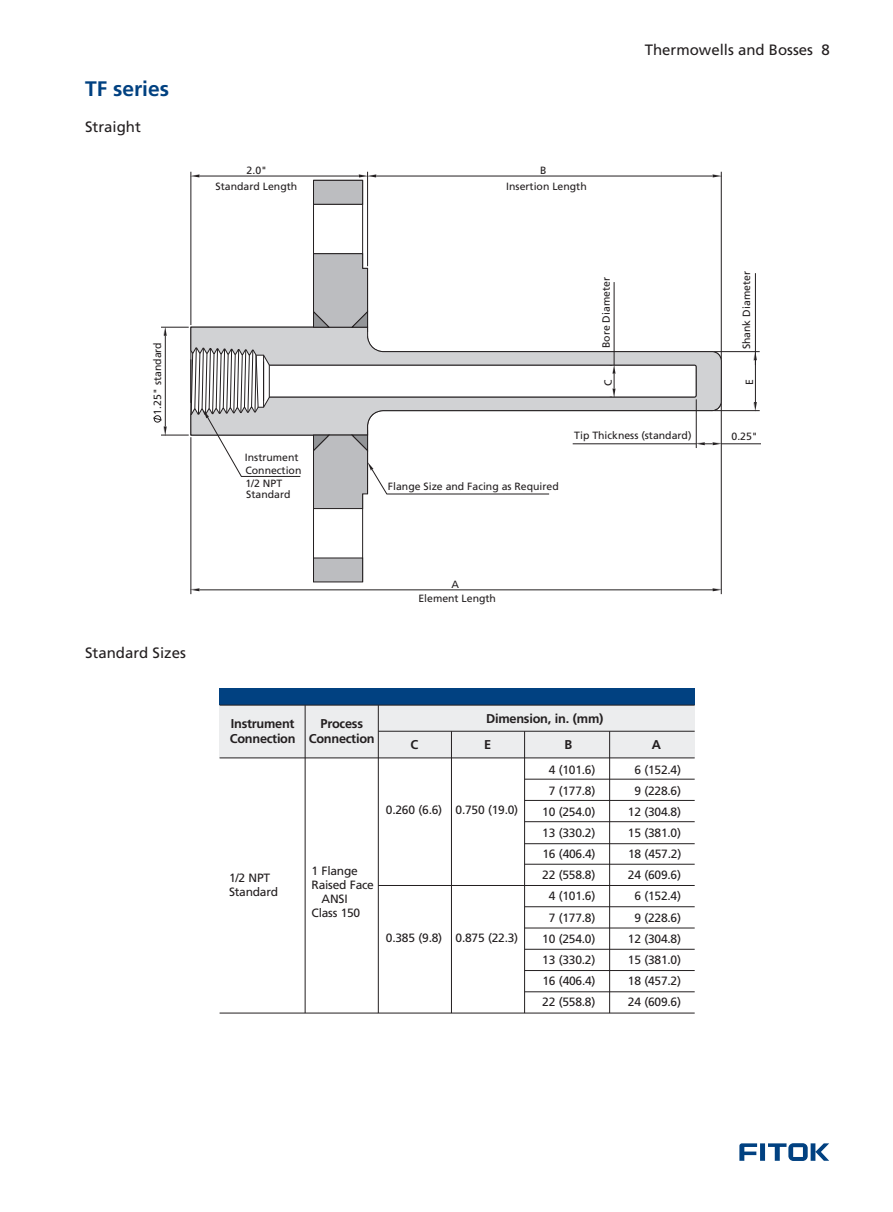
<style>
.page{position:relative;width:893px;height:1212px;background:#fff}
.page>*{position:absolute;margin:0;border:0;box-sizing:border-box;transform-origin:0 0}
.t1{font:300 21px "Frutiger CE";color:#014181}
.t2{font:15px "Frutiger CE";color:#231f20}
.t3{font:300 12.75px/15.1px "Frutiger CE";letter-spacing:-.02em;color:#231f20}
.t4{font:12px/21.1px "Frutiger CE";letter-spacing:-.02em;color:#231f20;text-align:center}
.t5{font:10.5px/11.1px "Frutiger CE";color:#231f20}
</style>
<div class="page">
<div style="left:220px;top:688px;width:475px;height:17px;background:#014181"></div>
<div style="left:220px;top:705px;width:475px;height:53px;background:#ecedee"></div>
<hr style="left:220px;top:757px;width:475px;height:1px;background:#231f20">
<hr style="left:525px;top:779px;width:170px;height:1px;background:#231f20">
<hr style="left:525px;top:800px;width:170px;height:1px;background:#231f20">
<hr style="left:525px;top:821px;width:170px;height:1px;background:#231f20">
<hr style="left:525px;top:864px;width:170px;height:1px;background:#231f20">
<hr style="left:378px;top:885px;width:317px;height:1px;background:#231f20">
<hr style="left:525px;top:906px;width:170px;height:1px;background:#231f20">
<hr style="left:525px;top:928px;width:170px;height:1px;background:#231f20">
<hr style="left:525px;top:949px;width:170px;height:1px;background:#231f20">
<hr style="left:525px;top:970px;width:170px;height:1px;background:#231f20">
<hr style="left:525px;top:991px;width:170px;height:1px;background:#231f20">
<hr style="left:220px;top:1013px;width:475px;height:1px;background:#231f20">
<hr style="left:220px;top:705px;width:475px;height:1px;background:#231f20">
<hr style="left:305px;top:705px;width:1px;height:308px;background:#231f20">
<hr style="left:378px;top:705px;width:1px;height:308px;background:#231f20">
<hr style="left:451px;top:731px;width:1px;height:282px;background:#231f20">
<hr style="left:609px;top:731px;width:1px;height:282px;background:#231f20">
<hr style="left:524px;top:731px;width:1px;height:282px;background:#231f20">
<hr style="left:378px;top:731px;width:317px;height:1px;background:#231f20">
<hr style="left:525px;top:843px;width:170px;height:1px;background:#231f20">
<hr style="left:721px;top:403px;width:1px;height:191px;background:#231f20">
<hr style="left:721px;top:443px;width:40px;height:1px;background:#231f20">
<hr style="left:165px;top:336px;width:1px;height:90px;background:#231f20">
<hr style="left:191px;top:437px;width:1px;height:157px;background:#231f20">
<hr style="left:199px;top:590px;width:515px;height:1px;background:#231f20">
<svg style="left:713px;top:588px;width:8px;height:3px"></svg>
<hr style="left:714px;top:351px;width:46px;height:1px;background:#231f20">
<hr style="left:714px;top:410px;width:46px;height:1px;background:#231f20">
<hr style="left:755px;top:360px;width:1px;height:42px;background:#231f20">
<svg style="left:754px;top:352px;width:3px;height:8px"></svg>
<hr style="left:755px;top:273px;width:1px;height:92px;background:#231f20">
<svg style="left:697px;top:442px;width:25px;height:3px"></svg>
<svg style="left:161px;top:327px;width:28px;height:9px"></svg>
<svg style="left:190px;top:588px;width:9px;height:3px"></svg>
<svg style="left:754px;top:402px;width:3px;height:9px"></svg>
<hr style="left:313px;top:435px;width:1px;height:147px;background:#231f20">
<hr style="left:362px;top:494px;width:1px;height:88px;background:#231f20">
<hr style="left:191px;top:435px;width:177px;height:1px;background:#231f20">
<svg style="left:190px;top:171px;width:532px;height:264px"></svg>
<svg style="left:313px;top:253px;width:55px;height:75px;background:#aeafb2"></svg>
<svg style="left:313px;top:410px;width:236px;height:99px"></svg>
<div style="left:313px;top:558px;width:50px;height:24px;background:#bcbdc0;border:1px solid #231f20"></div>
<div style="left:313px;top:180px;width:50px;height:24px;background:#bcbdc0;border:1px solid #231f20"></div>
<hr style="left:614px;top:282px;width:1px;height:83px;background:#231f20">
<svg style="left:153px;top:347px;width:148px;height:130px"></svg>
<hr style="left:696px;top:399px;width:1px;height:49px;background:#231f20">
<svg style="left:739px;top:1143px;width:90px;height:18px"></svg>
<hr style="left:573px;top:443px;width:123px;height:1px;background:#231f20">
<h1 class="t1" style="left:85px;top:81px;width:86px">TF series</h1>
<p class="t2" style="left:85px;top:121px;width:57px">Straight</p>
<p class="t5" style="left:247px;top:165px;width:22px">2.0"</p>
<p class="t5" style="left:216px;top:182px;width:83px">Standard Length</p>
<p class="t5" style="left:153px;top:414px;width:74px;rotate:-90deg">1.25 standard</p>
<p class="t5" style="left:153px;top:394px;width:7px;rotate:-90deg">"</p>
<p class="t5" style="left:245px;top:451px;width:58px;line-height:13px">Instrument<br>Connection</p>
<p class="t5" style="left:245px;top:478px;width:47px">1/2 NPT<br>Standard</p>
<p class="t2" style="left:645px;top:44px;width:187px">Thermowells and Bosses 8</p>
<p class="t5" style="left:540px;top:165px;width:8px">B</p>
<p class="t5" style="left:506px;top:181px;width:82px">Insertion Length</p>
<p class="t5" style="left:601px;top:348px;width:73px;rotate:-90deg">Bore Diameter</p>
<p class="t5" style="left:742px;top:349px;width:80px;rotate:-90deg">Shank Diameter</p>
<p class="t5" style="left:603px;top:385px;width:8px;rotate:-90deg">C</p>
<p class="t5" style="left:745px;top:385px;width:7px;rotate:-90deg">E</p>
<p class="t5" style="left:574px;top:431px;width:119px">Tip Thickness (standard)</p>
<p class="t5" style="left:731px;top:432px;width:28px">0.25"</p>
<p class="t5" style="left:388px;top:482px;width:172px">Flange Size and Facing as Required</p>
<p class="t2" style="left:85px;top:647px;width:102px">Standard Sizes</p>
<p class="t5" style="left:451px;top:579px;width:9px">A</p>
<p class="t5" style="left:418px;top:593px;width:79px">Element Length</p>
<p class="t3" style="left:230px;top:717px;width:67px">Instrument<br>Connection</p>
<p class="t4" style="left:229px;top:872px;width:51px;line-height:13.8px;text-align:left">1/2 NPT<br>Standard</p>
<p class="t3" style="left:309px;top:717px;width:67px;text-align:center">Process<br>Connection</p>
<p class="t3" style="left:411px;top:738px;width:9px">C</p>
<p class="t4" style="left:386px;top:800px;width:58px">0.260 (6.6)</p>
<p class="t4" style="left:312px;top:861px;width:48px">1 Flange</p>
<p class="t4" style="left:312px;top:875px;width:64px">Raised Face</p>
<p class="t4" style="left:322px;top:889px;width:28px">ANSI</p>
<p class="t4" style="left:312px;top:903px;width:50px">Class 150</p>
<p class="t4" style="left:386px;top:928px;width:58px">0.385 (9.8)</p>
<p class="t3" style="left:486px;top:712px;width:119px">Dimension, in. (mm)</p>
<p class="t3" style="left:484px;top:738px;width:9px">E</p>
<p class="t3" style="left:565px;top:738px;width:9px">B</p>
<p class="t3" style="left:652px;top:738px;width:11px">A</p>
<p class="t4" style="left:542px;top:760px;width:55px">4 (101.6)<br>7 (177.8)<br>10 (254.0)<br>13 (330.2)<br>16 (406.4)<br>22 (558.8)<br>4 (101.6)<br>7 (177.8)<br>10 (254.0)<br>13 (330.2)<br>16 (406.4)<br>22 (558.8)</p>
<p class="t4" style="left:628px;top:760px;width:55px">6 (152.4)<br>9 (228.6)<br>12 (304.8)<br>15 (381.0)<br>18 (457.2)<br>24 (609.6)<br>6 (152.4)<br>9 (228.6)<br>12 (304.8)<br>15 (381.0)<br>18 (457.2)<br>24 (609.6)</p>
<p class="t4" style="left:456px;top:800px;width:64px">0.750 (19.0)</p>
<p class="t4" style="left:456px;top:928px;width:64px">0.875 (22.3)</p>
</div>
